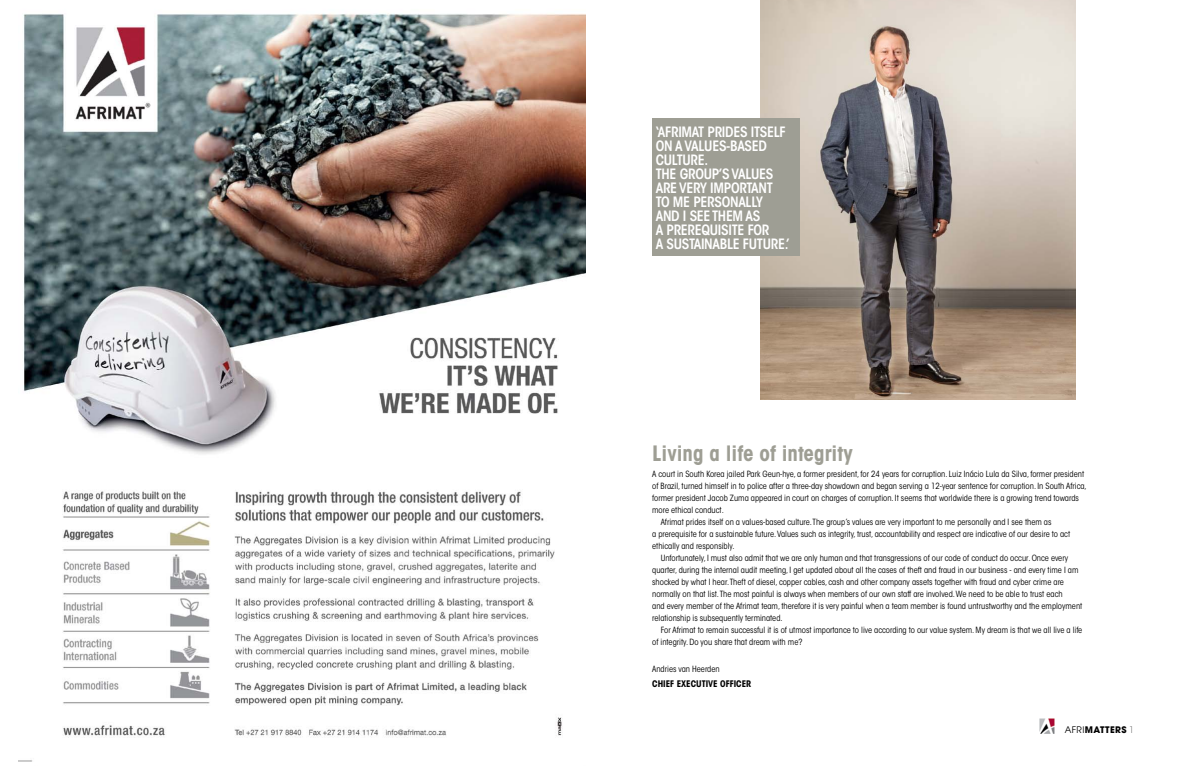
<style>
.page{position:relative;width:1191px;height:766px;background:#fff}
.page>*{position:absolute;margin:0;border:0;box-sizing:border-box;transform-origin:0 0}
.t1{font:700 condensed 21px "ITC Avant Garde Std";color:#9e9e94}
.t2{font:600 condensed 14.1px/14px "ITC Avant Garde Std";letter-spacing:-.02em;color:#fff}
.t3{font:700 condensed 9px "ITC Avant Garde Std";color:#000}
.t4{font:700 9px "Avant Garde";letter-spacing:.04em;color:#000}
.t5{font:condensed 8.5px "ITC Avant Garde Std";color:#000}
.s1{font-weight:400}
.s2{font-weight:200}
</style>
<div class="page">
<img style="left:1039px;top:718px;width:15px;height:16px">
<img style="left:760px;top:0;width:315px;height:399px">
<div style="left:652px;top:118px;width:147px;height:137px;background:#9e9e94"></div>
<img style="left:18px;top:13px;width:567px;height:749px">
<h2 class="t2" style="left:656px;top:125px;width:135px">‘AFRIMAT PRIDES ITSELF<br>ON A VALUES-BASED<br>CULTURE.<br>THE GROUP’S VALUES<br>ARE VERY IMPORTANT<br>TO ME PERSONALLY<br>AND I SEE THEM AS<br>A PREREQUISITE FOR<br>A SUSTAINABLE FUTURE.’</h2>
<h1 class="t1" style="left:652px;top:440px;width:202px">Living a life of integrity</h1>
<p class="t5" style="left:652px;top:468px;width:433px">A court in South Korea jailed Park Geun-hye, a former president, for 24 years for corruption. Luiz Inácio Lula da Silva, former president</p>
<p class="t5" style="left:652px;top:480px;width:436px">of Brazil, turned himself in to police after a three-day showdown and began serving a 12-year sentence for corruption. In South Africa,</p>
<p class="t5" style="left:652px;top:492px;width:428px">former president Jacob Zuma appeared in court on charges of corruption. It seems that worldwide there is a growing trend towards</p>
<p class="t5" style="left:652px;top:504px;width:73px">more ethical conduct.</p>
<p class="t5" style="left:660px;top:516px;width:392px">Afrimat prides itself on a values-based culture. The group’s values are very important to me personally and I see them as</p>
<p class="t5" style="left:652px;top:528px;width:419px">a prerequisite for a sustainable future. Values such as integrity, trust, accountability and respect are indicative of our desire to act</p>
<p class="t5" style="left:652px;top:540px;width:84px">ethically and responsibly.</p>
<p class="t5" style="left:660px;top:552px;width:409px">Unfortunately, I must also admit that we are only human and that transgressions of our code of conduct do occur. Once every</p>
<p class="t5" style="left:652px;top:564px;width:428px">quarter, during the internal audit meeting, I get updated about all the cases of theft and fraud in our business - and every time I am</p>
<p class="t5" style="left:652px;top:576px;width:413px">shocked by what I hear. Theft of diesel, copper cables, cash and other company assets together with fraud and cyber crime are</p>
<p class="t5" style="left:652px;top:588px;width:412px">normally on that list. The most painful is always when members of our own staff are involved. We need to be able to trust each</p>
<p class="t5" style="left:652px;top:600px;width:431px">and every member of the Afrimat team, therefore it is very painful when a team member is found untrustworthy and the employment</p>
<p class="t5" style="left:652px;top:612px;width:132px">relationship is subsequently terminated.</p>
<p class="t5" style="left:660px;top:624px;width:423px">For Afrimat to remain successful it is of utmost importance to live according to our value system. My dream is that we all live a life</p>
<p class="t5" style="left:652px;top:636px;width:152px">of integrity. Do you share that dream with me?</p>
<p class="t5" style="left:652px;top:663px;width:69px">Andries van Heerden</p>
<p class="t3" style="left:652px;top:678px;width:100px">CHIEF EXECUTIVE OFFICER</p>
<p class="t4" style="left:1064px;top:724px;width:71px"><span class="s1">AFRI</span> MATTERS <span class="s2">1</span></p>
</div>
